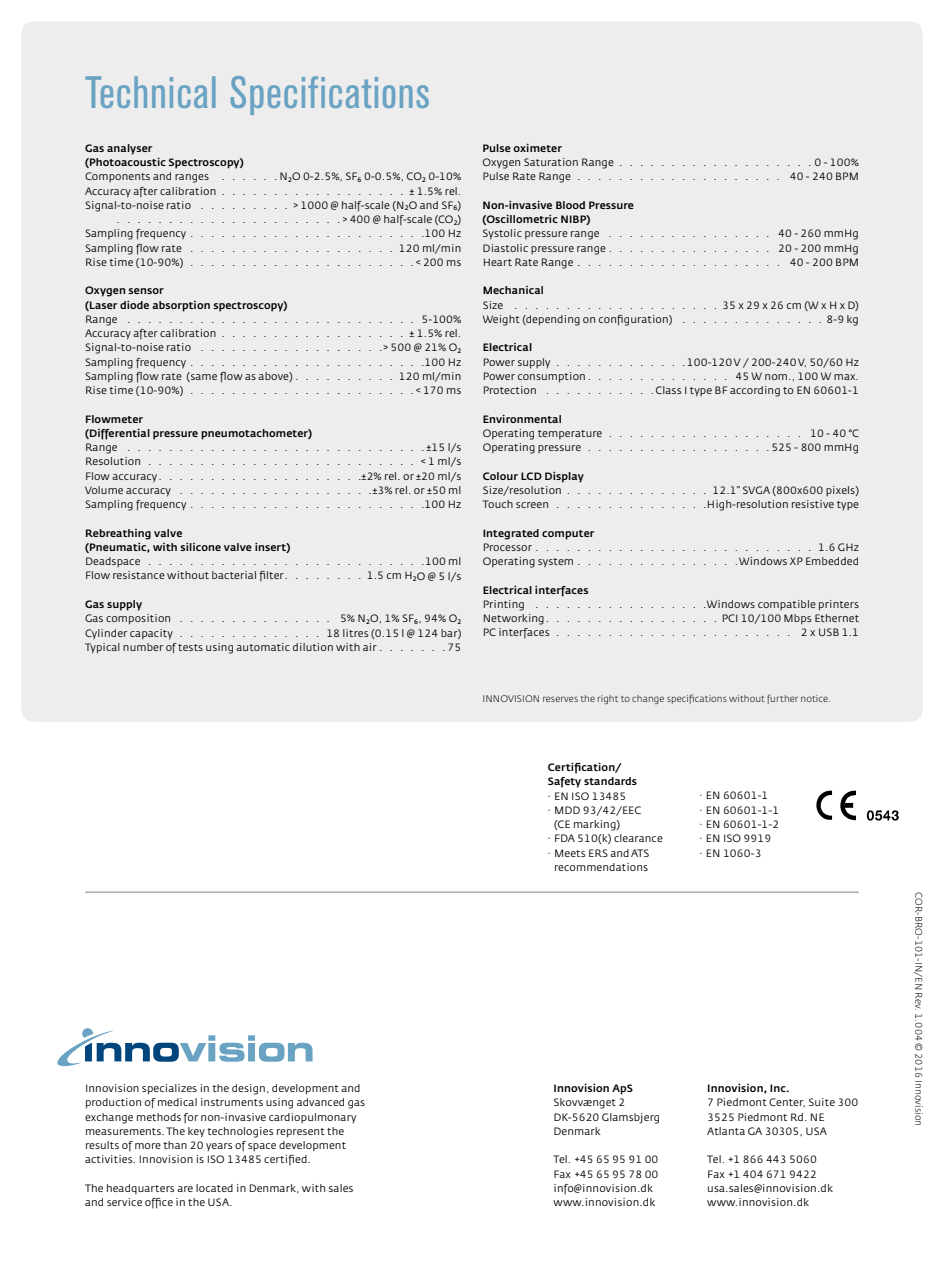
<style>
.page{position:relative;width:944px;height:1263px;background:#fff}
.page>*{position:absolute;margin:0;border:0;box-sizing:border-box;transform-origin:0 0}
.t1{font:condensed 45px "Akzidenz Grotesk BE";letter-spacing:.02em;color:#69a2c2}
.t2{font:10.5px/14.2px "Fedra Sans Book TF";letter-spacing:.01em;color:#000}
.t3{font:500 10.5px/14.2px "Fedra Sans";letter-spacing:.01em;color:#000}
.t4{font:9.45px "Fedra Sans Light TF";letter-spacing:.01em;color:#000}
.s1{font-family:"Fedra Sans Light Expert";font-size:15px}
</style>
<div class="page">
<div style="left:21px;top:21px;width:902px;height:701px;background:#ededed;border-radius:13px"></div>
<svg style="left:57px;top:1028px;width:256px;height:38px"></svg>
<img style="left:816px;top:790px;width:83px;height:31px">
<hr style="left:85px;top:892px;width:774px;height:1px;background:#000">
<h1 class="t1" style="left:85px;top:67px;width:346px">Technical Specifications</h1>
<p class="t3" style="left:85px;top:141px;width:160px">Gas analyser<br>(Photoacoustic Spectroscopy)</p>
<p class="t2" style="left:85px;top:170px;width:180px">Components and ranges . . . . .</p>
<p class="t2" style="left:280px;top:170px;width:183px">N<span class="s1">@</span>O 0-2. 5%, SF<span class="s1">^</span> 0-0. 5%, CO<span class="s1">@</span> 0-10%</p>
<p class="t2" style="left:85px;top:184px;width:133px">Accuracy after calibration</p>
<p class="t2" style="left:409px;top:184px;width:51px">± 1. 5% rel.</p>
<p class="t2" style="left:85px;top:198px;width:378px">Signal-to-noise ratio . . . . . . . . . &gt; 1000 @ half-scale (N<span class="s1">@</span>O and SF<span class="s1">^</span>)</p>
<p class="t2" style="left:117px;top:213px;width:212px">. . . . . . . . . . . . . . . . . . . . .</p>
<p class="t2" style="left:343px;top:213px;width:120px">&gt; 400 @ half-scale (CO<span class="s1">@</span>)</p>
<p class="t2" style="left:85px;top:227px;width:103px">Sampling frequency</p>
<p class="t2" style="left:85px;top:227px;width:378px;text-align:justify;text-indent:340px">100 Hz Sampling flow rate . . . . . . . . . . . . . . . . . . . . 120 ml/min Rise time (10-90%)</p>
<p class="t2" style="left:416px;top:255px;width:47px">&lt; 200 ms</p>
<p class="t3" style="left:85px;top:284px;width:204px">Oxygen sensor<br>(Laser diode absorption spectroscopy)</p>
<p class="t2" style="left:85px;top:312px;width:378px">Range . . . . . . . . . . . . . . . . . . . . . . . . . . . . 5-100%<br>Accuracy after calibration</p>
<p class="t2" style="left:409px;top:327px;width:51px">± 1. 5% rel.</p>
<p class="t2" style="left:85px;top:341px;width:285px">Signal-to-noise ratio . . . . . . . . . . . . . . . . .</p>
<p class="t2" style="left:384px;top:341px;width:79px">&gt; 500 @ 21% O<span class="s1">@</span></p>
<p class="t2" style="left:85px;top:355px;width:103px">Sampling frequency</p>
<p class="t2" style="left:425px;top:355px;width:38px">100 Hz</p>
<p class="t2" style="left:85px;top:369px;width:209px">Sampling flow rate (same flow as above)</p>
<p class="t2" style="left:399px;top:369px;width:64px">120 ml/min</p>
<p class="t2" style="left:85px;top:384px;width:100px">Rise time (10-90%)</p>
<p class="t2" style="left:416px;top:384px;width:47px">&lt; 170 ms</p>
<p class="t3" style="left:85px;top:412px;width:229px">Flowmeter<br>(Differential pressure pneumotachometer)</p>
<p class="t2" style="left:85px;top:441px;width:327px">Range . . . . . . . . . . . . . . . . . . . . . . . . . . . .</p>
<p class="t2" style="left:85px;top:441px;width:378px;text-align:justify;text-indent:341px">±15 l/s Resolution . . . . . . . . . . . . . . . . . . . . . . . . . . &lt; 1 ml/s Flow accuracy</p>
<p class="t2" style="left:362px;top:469px;width:101px">±2% rel. or ±20 ml/s</p>
<p class="t2" style="left:85px;top:483px;width:275px">Volume accuracy . . . . . . . . . . . . . . . . . .</p>
<p class="t2" style="left:372px;top:483px;width:91px">±3% rel. or ±50 ml</p>
<p class="t2" style="left:85px;top:498px;width:103px">Sampling frequency</p>
<p class="t2" style="left:425px;top:498px;width:38px">100 Hz</p>
<p class="t3" style="left:85px;top:526px;width:207px">Rebreathing valve<br>(Pneumatic, with silicone valve insert)</p>
<p class="t2" style="left:85px;top:555px;width:327px">Deadspace . . . . . . . . . . . . . . . . . . . . . . . . . .</p>
<p class="t2" style="left:425px;top:555px;width:38px">100 ml</p>
<p class="t2" style="left:85px;top:569px;width:200px">Flow resistance without bacterial filter</p>
<p class="t2" style="left:367px;top:569px;width:96px">1. 5 cm H<span class="s1">@</span>O @ 5 l/s</p>
<p class="t3" style="left:85px;top:597px;width:59px">Gas supply</p>
<p class="t2" style="left:85px;top:612px;width:378px">Gas composition . . . . . . . . . . . . . . . 5% N<span class="s1">@</span>O, 1% SF<span class="s1">^</span>, 94% O<span class="s1">@<br></span>Cylinder capacity</p>
<p class="t2" style="left:85px;top:626px;width:378px;text-indent:241px">18 litres (0. 15 l @ 124 bar)<br>Typical number of tests using automatic dilution with air</p>
<p class="t2" style="left:448px;top:640px;width:15px">75</p>
<p class="t3" style="left:483px;top:141px;width:81px">Pulse oximeter</p>
<p class="t2" style="left:483px;top:156px;width:133px">Oxygen Saturation Range</p>
<p class="t2" style="left:814px;top:156px;width:46px">0 - 100%</p>
<p class="t2" style="left:483px;top:170px;width:90px">Pulse Rate Range</p>
<p class="t2" style="left:790px;top:170px;width:71px">40 - 240 BPM</p>
<p class="t3" style="left:483px;top:198px;width:153px">Non-invasive Blood Pressure (Oscillometric NIBP)</p>
<p class="t2" style="left:483px;top:227px;width:378px">Systolic pressure range . . . . . . . . . . . . . . . . 40 - 260 mmHg<br>Diastolic pressure range</p>
<p class="t2" style="left:778px;top:241px;width:82px">20 - 200 mmHg</p>
<p class="t2" style="left:483px;top:255px;width:92px">Heart Rate Range</p>
<p class="t2" style="left:790px;top:255px;width:71px">40 - 200 BPM</p>
<p class="t3" style="left:483px;top:284px;width:63px">Mechanical</p>
<p class="t2" style="left:483px;top:298px;width:378px">Size . . . . . . . . . . . . . . . . . . . . 35 x 29 x 26 cm (W x H x D)<br>Weight (depending on configuration) . . . . . . . . . . . . . . 8-9 kg</p>
<p class="t3" style="left:483px;top:341px;width:51px">Electrical</p>
<p class="t2" style="left:483px;top:355px;width:69px">Power supply</p>
<p class="t2" style="left:687px;top:355px;width:174px">100-120 V / 200-240 V, 50/60 Hz</p>
<p class="t2" style="left:483px;top:369px;width:105px">Power consumption</p>
<p class="t2" style="left:735px;top:369px;width:123px">45 W nom. , 100 W max.</p>
<p class="t2" style="left:483px;top:384px;width:159px">Protection . . . . . . . . . .</p>
<p class="t2" style="left:656px;top:384px;width:205px">Class I type BF according to EN 60601-1</p>
<p class="t3" style="left:483px;top:412px;width:81px">Environmental</p>
<p class="t2" style="left:483px;top:426px;width:121px">Operating temperature</p>
<p class="t2" style="left:810px;top:426px;width:50px">10 - 40 °C</p>
<p class="t2" style="left:483px;top:441px;width:100px">Operating pressure</p>
<p class="t2" style="left:771px;top:441px;width:89px">525 - 800 mmHg</p>
<p class="t3" style="left:483px;top:469px;width:103px">Colour LCD Display</p>
<p class="t2" style="left:483px;top:483px;width:81px">Size/resolution</p>
<p class="t2" style="left:712px;top:483px;width:148px">12. 1” SVGA (800x600 pixels)</p>
<p class="t2" style="left:483px;top:498px;width:212px">Touch screen . . . . . . . . . . . . . .</p>
<p class="t2" style="left:707px;top:498px;width:154px">High-resolution resistive type</p>
<p class="t3" style="left:483px;top:526px;width:113px">Integrated computer</p>
<p class="t2" style="left:483px;top:540px;width:51px">Processor</p>
<p class="t2" style="left:818px;top:540px;width:42px">1.6 GHz</p>
<p class="t2" style="left:483px;top:555px;width:93px">Operating system</p>
<p class="t2" style="left:739px;top:555px;width:122px">Windows XP Embedded</p>
<p class="t3" style="left:483px;top:583px;width:107px">Electrical interfaces</p>
<p class="t2" style="left:483px;top:597px;width:212px">Printing . . . . . . . . . . . . . . . .</p>
<p class="t2" style="left:707px;top:597px;width:154px">Windows compatible printers</p>
<p class="t2" style="left:483px;top:612px;width:63px">Networking</p>
<p class="t2" style="left:722px;top:612px;width:139px">PCI 10/100 Mbps Ethernet</p>
<p class="t2" style="left:483px;top:626px;width:68px">PC interfaces</p>
<p class="t2" style="left:801px;top:626px;width:60px">2 x USB 1.1</p>
<p class="t4" style="left:483px;top:694px;width:350px">INNOVISION reserves the right to change specifications without further notice.</p>
<p class="t3" style="left:548px;top:760px;width:91px">Certification/<br>Safety standards</p>
<p class="t2" style="left:548px;top:789px;width:80px">· EN ISO 13485</p>
<p class="t2" style="left:548px;top:803px;width:95px">· MDD 93/42/EEC</p>
<p class="t2" style="left:554px;top:817px;width:68px">(CE marking)</p>
<p class="t2" style="left:548px;top:832px;width:116px">· FDA 510(k) clearance</p>
<p class="t2" style="left:548px;top:846px;width:103px">· Meets ERS and ATS</p>
<p class="t2" style="left:554px;top:860px;width:95px">recommendations</p>
<p class="t2" style="left:700px;top:789px;width:81px">· EN 60601-1<br>· EN 60601-1-1 · EN 60601-1-2 · EN ISO 9919<br>· EN 1060‑3</p>
<p class="t2" style="left:85px;top:1081px;width:282px">Innovision specializes in the design, development and production of medical instruments using advanced gas exchange methods for non-invasive cardiopulmonary measurements. The key technologies represent the results of more than 20 years of space development activities. Innovision is ISO 13485 certified.</p>
<p class="t2" style="left:85px;top:1181px;width:270px">The headquarters are located in Denmark, with sales and service office in the USA.</p>
<p class="t3" style="left:554px;top:1081px;width:81px">Innovision ApS</p>
<p class="t2" style="left:554px;top:1096px;width:108px">Skovvænget 2<br>DK-5620 Glamsbjerg<br>Denmark</p>
<p class="t2" style="left:554px;top:1153px;width:106px">Tel. +45 65 95 91 00<br>Fax +45 65 95 78 00 info@innovision.dk www.innovision.dk</p>
<p class="t3" style="left:707px;top:1081px;width:84px">Innovision, Inc.</p>
<p class="t2" style="left:707px;top:1096px;width:153px">7 Piedmont Center, Suite 300<br>3525 Piedmont Rd. NE<br>Atlanta GA 30305, USA</p>
<p class="t2" style="left:707px;top:1153px;width:127px">Tel. +1 866 443 5060<br>Fax +1 404 671 9422 usa.sales@innovision.dk www.innovision.dk</p>
<p class="t4" style="left:924px;top:892px;width:236px;rotate:90deg">COR-BRO-101-IN/EN Rev. 1.004 © 2016 Innovision</p>
</div>
